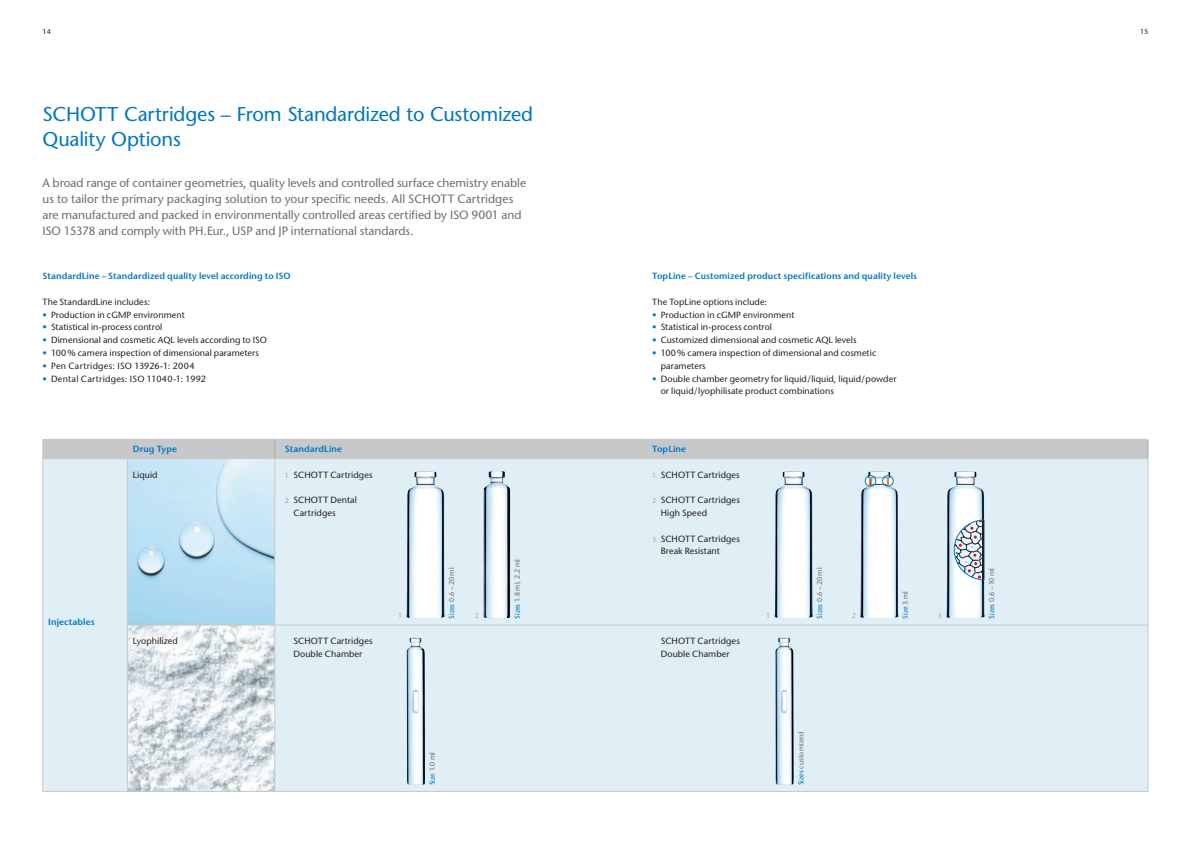
<style>
.page{position:relative;width:1191px;height:842px;background:#fff}
.page>*{position:absolute;margin:0;border:0;box-sizing:border-box;transform-origin:0 0}
.t1{font:500 20px/25px "Stone Sans Std";letter-spacing:-.01em;color:#0077c0}
.t2{font:500 12px/16px "Stone Sans Std";letter-spacing:-.005em;color:#6c6d70}
.t3{font:500 9px/12.8px "Stone Sans Std";letter-spacing:.01em;color:#231f20}
.t4{font:600 9px "Stone Sans Std";letter-spacing:.01em;color:#0077c0}
.t5{font:500 9px "Stone Sans Std";letter-spacing:.03em;color:#231f20}
.t6{font:500 7.2px "Stone Sans Std";letter-spacing:.01em;color:#6c6d70}
.t7{font:500 7.2px "Stone Sans Std";color:#a8a9ad}
.t8{font:500 7.2px "Stone Sans Std";letter-spacing:.005em;color:#0077c0}
.t9{font:500 7.2px "Stone Sans Std";color:#231f20}
.s1{color:#0077c0}
.s2{color:#6c6d70}
</style>
<div class="page">
<svg style="left:44px;top:459px;width:1103px;height:332px;background:#dcebf4"></svg>
<hr style="left:43px;top:459px;width:1px;height:166px;background:#c7c8ca">
<hr style="left:43px;top:625px;width:1px;height:166px;background:#c7c8ca">
<hr style="left:127px;top:625px;width:148px;height:1px;background:#c7c8ca">
<hr style="left:275px;top:625px;width:263px;height:1px;background:#c7c8ca">
<hr style="left:538px;top:625px;width:57px;height:1px;background:#c7c8ca">
<hr style="left:595px;top:625px;width:56px;height:1px;background:#c7c8ca">
<hr style="left:651px;top:625px;width:497px;height:1px;background:#c7c8ca">
<hr style="left:43px;top:791px;width:84px;height:1px;background:#c7c8ca">
<hr style="left:127px;top:791px;width:148px;height:1px;background:#c7c8ca">
<hr style="left:275px;top:791px;width:263px;height:1px;background:#c7c8ca">
<hr style="left:538px;top:791px;width:57px;height:1px;background:#c7c8ca">
<hr style="left:595px;top:791px;width:56px;height:1px;background:#c7c8ca">
<hr style="left:651px;top:791px;width:497px;height:1px;background:#c7c8ca">
<hr style="left:1147px;top:459px;width:1px;height:166px;background:#c7c8ca">
<hr style="left:1147px;top:625px;width:1px;height:166px;background:#c7c8ca">
<hr style="left:274px;top:459px;width:1px;height:166px;background:#c7c8ca">
<hr style="left:274px;top:625px;width:1px;height:166px;background:#c7c8ca">
<div style="left:43px;top:439px;width:1105px;height:20px;background:#c7c8ca"></div>
<hr style="left:127px;top:459px;width:1px;height:166px;background:#c7c8ca">
<hr style="left:127px;top:625px;width:1px;height:166px;background:#c7c8ca">
<img style="left:483px;top:471px;width:27px;height:148px">
<img style="left:406px;top:638px;width:19px;height:147px">
<img style="left:775px;top:637px;width:19px;height:148px">
<img style="left:774px;top:471px;width:39px;height:147px">
<img style="left:406px;top:471px;width:39px;height:147px">
<img style="left:860px;top:471px;width:38px;height:147px">
<svg style="left:865px;top:476px;width:11px;height:10px"></svg>
<div style="left:865px;top:475px;width:11px;height:11px;border:1px solid #0077c0;border-radius:50%"></div>
<svg style="left:882px;top:476px;width:11px;height:10px"></svg>
<div style="left:882px;top:475px;width:11px;height:11px;border:1px solid #0077c0;border-radius:50%"></div>
<img style="left:946px;top:471px;width:39px;height:147px">
<svg style="left:953px;top:520px;width:31px;height:60px"></svg>
<hr style="left:981px;top:520px;width:3px;height:59px;background:#231f20">
<svg style="left:127px;top:631px;width:76px;height:20px"></svg>
<p class="t9" style="left:43px;top:27px;width:10px">14</p>
<p class="t9" style="left:1140px;top:27px;width:10px">15</p>
<h1 class="t1" style="left:43px;top:102px;width:492px">SCHOTT Cartridges – From Standardized to Customized<br>Quality Options</h1>
<p class="t2" style="left:43px;top:175px;width:485px">A broad range of container geometries, quality levels and controlled surface chemistry enable us to tailor the primary packaging solution to your specific needs. All SCHOTT Cartridges are manufactured and packed in environmentally controlled areas certified by ISO 9001 and ISO 15378 and comply with PH.Eur., USP and JP international standards.</p>
<p class="t4" style="left:43px;top:271px;width:250px">StandardLine – Standardized quality level according to ISO</p>
<p class="t3" style="left:43px;top:295px;width:109px">The StandardLine includes:</p>
<p class="t3" style="left:43px;top:308px;width:144px"><span class="s1">•</span> Production in cGMP environment</p>
<p class="t3" style="left:43px;top:321px;width:121px"><span class="s1">•</span> Statistical in-process control</p>
<p class="t3" style="left:43px;top:334px;width:226px"><span class="s1">•</span> Dimensional and cosmetic AQL levels according to ISO</p>
<p class="t3" style="left:43px;top:346px;width:218px"><span class="s1">•</span> 100% camera inspection of dimensional parameters</p>
<p class="t5" style="left:43px;top:360px;width:153px"><span class="s1">•</span> Pen Cartridges: ISO 13926-1: 2004</p>
<p class="t5" style="left:43px;top:373px;width:165px"><span class="s1">•</span> Dental Cartridges: ISO 11040-1: 1992</p>
<p class="t4" style="left:133px;top:443px;width:46px">Drug Type</p>
<p class="t4" style="left:285px;top:443px;width:59px">StandardLine</p>
<p class="t3" style="left:133px;top:468px;width:26px">Liquid</p>
<p class="t3" style="left:293px;top:468px;width:81px">SCHOTT Cartridges</p>
<p class="t3" style="left:293px;top:494px;width:65px">SCHOTT Dental<br>Cartridges</p>
<p class="t7" style="left:285px;top:471px;width:6px">1</p>
<p class="t7" style="left:285px;top:496px;width:6px">2</p>
<p class="t4" style="left:652px;top:271px;width:266px">TopLine – Customized product specifications and quality levels</p>
<p class="t3" style="left:652px;top:295px;width:116px">The TopLine options include:</p>
<p class="t3" style="left:652px;top:308px;width:144px"><span class="s1">•</span> Production in cGMP environment</p>
<p class="t3" style="left:652px;top:321px;width:121px"><span class="s1">•</span> Statistical in-process control</p>
<p class="t3" style="left:652px;top:334px;width:206px"><span class="s1">•</span> Customized dimensional and cosmetic AQL levels</p>
<p class="t3" style="left:660px;top:346px;width:217px;text-indent:-9px"><span class="s1">•</span> 100% camera inspection of dimensional and cosmetic parameters</p>
<p class="t3" style="left:660px;top:372px;width:237px;text-indent:-9px"><span class="s1">•</span> Double chamber geometry for liquid/liquid, liquid/powder or liquid/lyophilisate product combinations</p>
<p class="t4" style="left:652px;top:443px;width:36px">TopLine</p>
<p class="t3" style="left:660px;top:468px;width:81px">SCHOTT Cartridges</p>
<p class="t3" style="left:660px;top:494px;width:81px">SCHOTT Cartridges<br>High Speed</p>
<p class="t3" style="left:660px;top:532px;width:81px">SCHOTT Cartridges<br>Break Resistant</p>
<p class="t7" style="left:652px;top:471px;width:6px">1</p>
<p class="t7" style="left:652px;top:496px;width:6px">2</p>
<p class="t7" style="left:652px;top:535px;width:6px">3</p>
<p class="t4" style="left:48px;top:616px;width:48px">Injectables</p>
<p class="t3" style="left:133px;top:634px;width:47px">Lyophilized</p>
<p class="t3" style="left:293px;top:634px;width:81px">SCHOTT Cartridges<br>Double Chamber</p>
<p class="t6" style="left:513px;top:619px;width:61px;rotate:-90deg"><span class="s1">Sizes</span> 1.8 ml, 2.2 ml</p>
<p class="t6" style="left:447px;top:619px;width:53px;rotate:-90deg"><span class="s1">Sizes</span> 0.6 – 20 ml</p>
<p class="t6" style="left:815px;top:619px;width:53px;rotate:-90deg"><span class="s1">Sizes</span> 0.6 – 20 ml</p>
<p class="t7" style="left:398px;top:612px;width:6px">1</p>
<p class="t7" style="left:766px;top:612px;width:6px">1</p>
<p class="t7" style="left:475px;top:612px;width:6px">2</p>
<p class="t7" style="left:851px;top:612px;width:6px">2</p>
<p class="t3" style="left:660px;top:634px;width:81px">SCHOTT Cartridges<br>Double Chamber</p>
<p class="t8" style="left:901px;top:619px;width:29px;rotate:-90deg">Size <span class="s2">3 ml</span></p>
<p class="t7" style="left:938px;top:612px;width:6px">3</p>
<p class="t6" style="left:428px;top:785px;width:35px;rotate:-90deg"><span class="s1">Size</span> 1.0 ml</p>
<p class="t6" style="left:796px;top:785px;width:55px;rotate:-90deg"><span class="s1">Sizes</span> customized</p>
<p class="t6" style="left:987px;top:619px;width:53px;rotate:-90deg"><span class="s1">Sizes</span> 0.6 – 10 ml</p>
</div>
